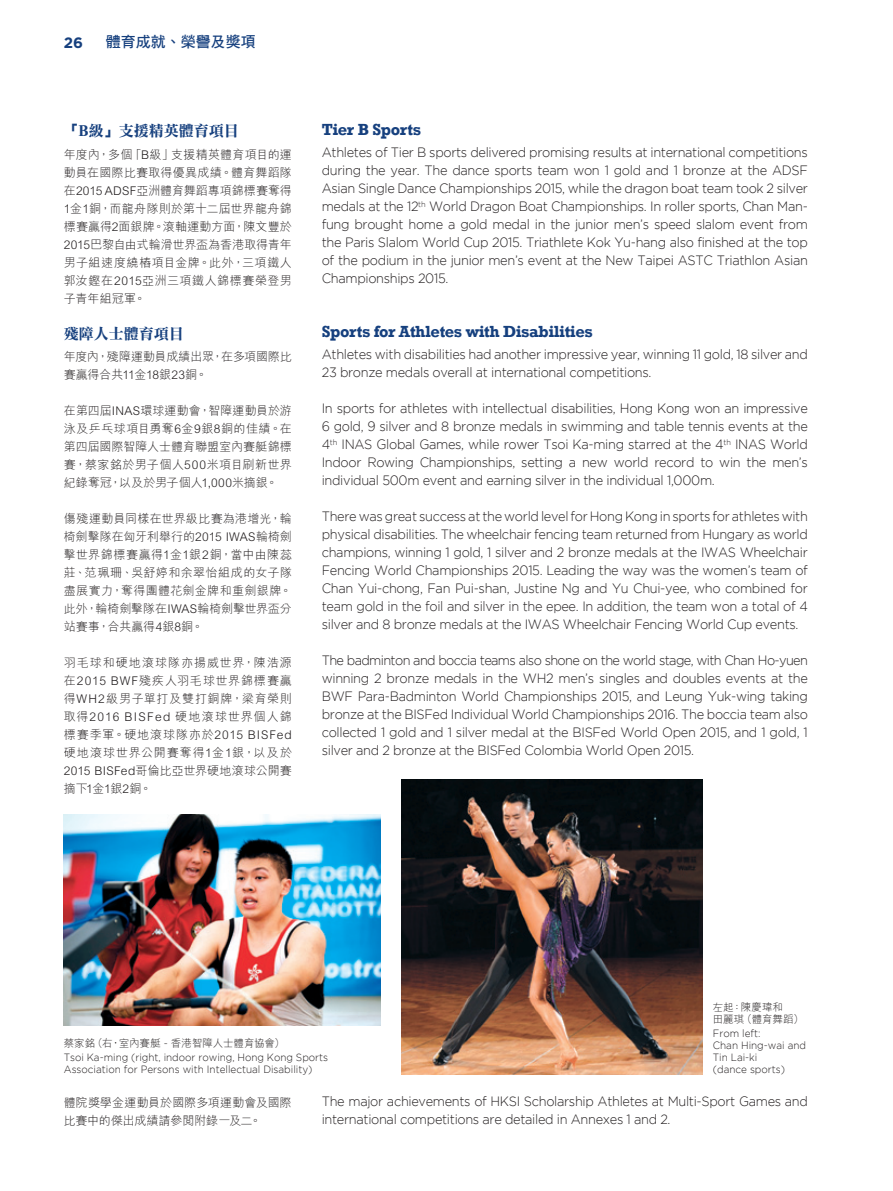
<style>
.page{position:relative;width:893px;height:1191px;background:#fff}
.page>*{position:absolute;margin:0;border:0;box-sizing:border-box;transform-origin:0 0}
.t1{font:700 16.5px "Rockwell";letter-spacing:-.025em;color:#16407e}
.t2{font:15px "DF Li Song Bd HK BF";color:#16407e}
.t3{font:15px "DF Hei Bd HK BF";color:#16407e}
.t4{font:700 15px "Gotham";color:#16407e}
.t5{font:300 13.5px/18px "Gotham";letter-spacing:-.025em;color:#231f20;text-align:justify;scale:.95 1}
.t6{font:300 12px/18px "M Hei HK";letter-spacing:.01em;color:#231f20;text-align:justify}
.t7{font:300 12px/18px "M Hei HK";letter-spacing:-.01em;color:#231f20}
.t8{font:300 10.5px/12px "Gotham";color:#231f20;scale:.95 1}
.t9{font:300 10.5px "M Hei HK";color:#231f20}
.s1{font-family:"Gotham"}
</style>
<div class="page">
<img style="left:64px;top:814px;width:316px;height:212px">
<img style="left:401px;top:779px;width:301px;height:295px">
<p class="t4" style="left:64px;top:33px;width:21px">26</p>
<p class="t3" style="left:106px;top:34px;width:152px">體育成就、榮譽及獎項</p>
<p class="t2" style="left:64px;top:123px;width:177px">「B級」支援精英體育項目</p>
<p class="t6" style="left:64px;top:145px;width:230px">年度內，多個「B級」支援精英體育項目的運動員在國際比賽取得優異成績。體育舞蹈隊在2015 ADSF亞洲體育舞蹈專項錦標賽奪得1金1銅，而龍舟隊則於第十二屆世界龍舟錦標賽贏得2面銀牌。滾軸運動方面，陳文豐於2015巴黎自由式輪滑世界盃為香港取得青年男子組速度繞樁項目金牌。此外，三項鐵人郭汝鏗在2015亞洲三項鐵人錦標賽榮登男子青年組冠軍。</p>
<p class="t2" style="left:64px;top:326px;width:121px">殘障人士體育項目</p>
<p class="t7" style="left:64px;top:347px;width:230px">年度內，殘障運動員成績出眾，在多項國際比賽贏得合共11金18銀23銅。</p>
<p class="t6" style="left:64px;top:401px;width:230px">在第四屆INAS環球運動會，智障運動員於游泳及乒乓球項目勇奪6金9銀8銅的佳績。在第四屆國際智障人士體育聯盟室內賽艇錦標賽，蔡家銘於男子個人500米項目刷新世界紀錄奪冠，以及於男子個人1,000米摘銀。</p>
<p class="t6" style="left:64px;top:509px;width:230px">傷殘運動員同樣在世界級比賽為港增光，輪椅劍擊隊在匈牙利舉行的2015 IWAS輪椅劍擊世界錦標賽贏得1金1銀2銅，當中由陳蕊莊、范珮珊、吳舒婷和余翠怡組成的女子隊盡展實力，奪得團體花劍金牌和重劍銀牌。此外，輪椅劍擊隊在IWAS輪椅劍擊世界盃分站賽事，合共贏得4銀8銅。</p>
<p class="t6" style="left:64px;top:653px;width:230px">羽毛球和硬地滾球隊亦揚威世界，陳浩源在2015 BWF殘疾人羽毛球世界錦標賽贏得WH2級男子單打及雙打銅牌，梁育榮則取得2016 BISFed 硬地滾球世界個人錦標賽季軍。硬地滾球隊亦於2015 BISFed硬地滾球世界公開賽奪得1金1銀，以及於2015 BISFed哥倫比亞世界硬地滾球公開賽摘下1金1銀2銅。</p>
<p class="t1" style="left:322px;top:119px;width:101px">Tier B Sports</p>
<p class="t5" style="left:322px;top:143px;width:513px">Athletes of Tier B sports delivered promising results at international competitions during the year. The dance sports team won 1 gold and 1 bronze at the ADSF Asian Single Dance Championships 2015, while the dragon boat team took 2 silver medals at the 12<sup>th</sup> World Dragon Boat Championships. In roller sports, Chan Man&shy;fung brought home a gold medal in the junior men’s speed slalom event from the Paris Slalom World Cup 2015. Triathlete Kok Yu-hang also finished at the top of the podium in the junior men’s event at the New Taipei ASTC Triathlon Asian Championships 2015.</p>
<p class="t1" style="left:322px;top:321px;width:273px">Sports for Athletes with Disabilities</p>
<p class="t5" style="left:322px;top:345px;width:513px">Athletes with disabilities had another impressive year, winning 11 gold, 18 silver and<br>23 bronze medals overall at international competitions.</p>
<p class="t5" style="left:322px;top:399px;width:513px">In sports for athletes with intellectual disabilities, Hong Kong won an impressive 6 gold, 9 silver and 8 bronze medals in swimming and table tennis events at the 4<sup>th</sup> INAS Global Games, while rower Tsoi Ka-ming starred at the 4<sup>th</sup> INAS World Indoor Rowing Championships, setting a new world record to win the men’s individual 500m event and earning silver in the individual 1,000m.</p>
<p class="t5" style="left:322px;top:507px;width:513px">There was great success at the world level for Hong Kong in sports for athletes with physical disabilities. The wheelchair fencing team returned from Hungary as world champions, winning 1 gold, 1 silver and 2 bronze medals at the IWAS Wheelchair Fencing World Championships 2015. Leading the way was the women’s team of Chan Yui-chong, Fan Pui-shan, Justine Ng and Yu Chui-yee, who combined for team gold in the foil and silver in the epee. In addition, the team won a total of 4 silver and 8 bronze medals at the IWAS Wheelchair Fencing World Cup events.</p>
<p class="t5" style="left:322px;top:651px;width:513px">The badminton and boccia teams also shone on the world stage, with Chan Ho-yuen winning 2 bronze medals in the WH2 men’s singles and doubles events at the BWF Para-Badminton World Championships 2015, and Leung Yuk-wing taking bronze at the BISFed Individual World Championships 2016. The boccia team also collected 1 gold and 1 silver medal at the BISFed World Open 2015, and 1 gold, 1 silver and 2 bronze at the BISFed Colombia World Open 2015.</p>
<p class="t9" style="left:713px;top:999px;width:72px">左起：陳慶瑋和</p>
<p class="t9" style="left:713px;top:1011px;width:92px">田麗琪（體育舞蹈）</p>
<p class="t8" style="left:713px;top:1027px;width:52px">From left:</p>
<p class="t8" style="left:713px;top:1039px;width:100px">Chan Hing-wai and<br>Tin Lai-ki</p>
<p class="t8" style="left:713px;top:1063px;width:78px">(dance sports)</p>
<p class="t9" style="left:64px;top:1035px;width:222px">蔡家銘（右，室內賽艇 <span class="s1">-</span> 香港智障人士體育協會）</p>
<p class="t8" style="left:64px;top:1051px;width:280px">Tsoi Ka-ming (right, indoor rowing, Hong Kong Sports<br>Association for Persons with Intellectual Disability)</p>
<p class="t6" style="left:64px;top:1093px;width:230px">體院獎學金運動員於國際多項運動會及國際比賽中的傑出成績請參閱附錄一及二。</p>
<p class="t5" style="left:322px;top:1092px;width:513px">The major achievements of HKSI Scholarship Athletes at Multi-Sport Games and international competitions are detailed in Annexes 1 and 2.</p>
</div>
